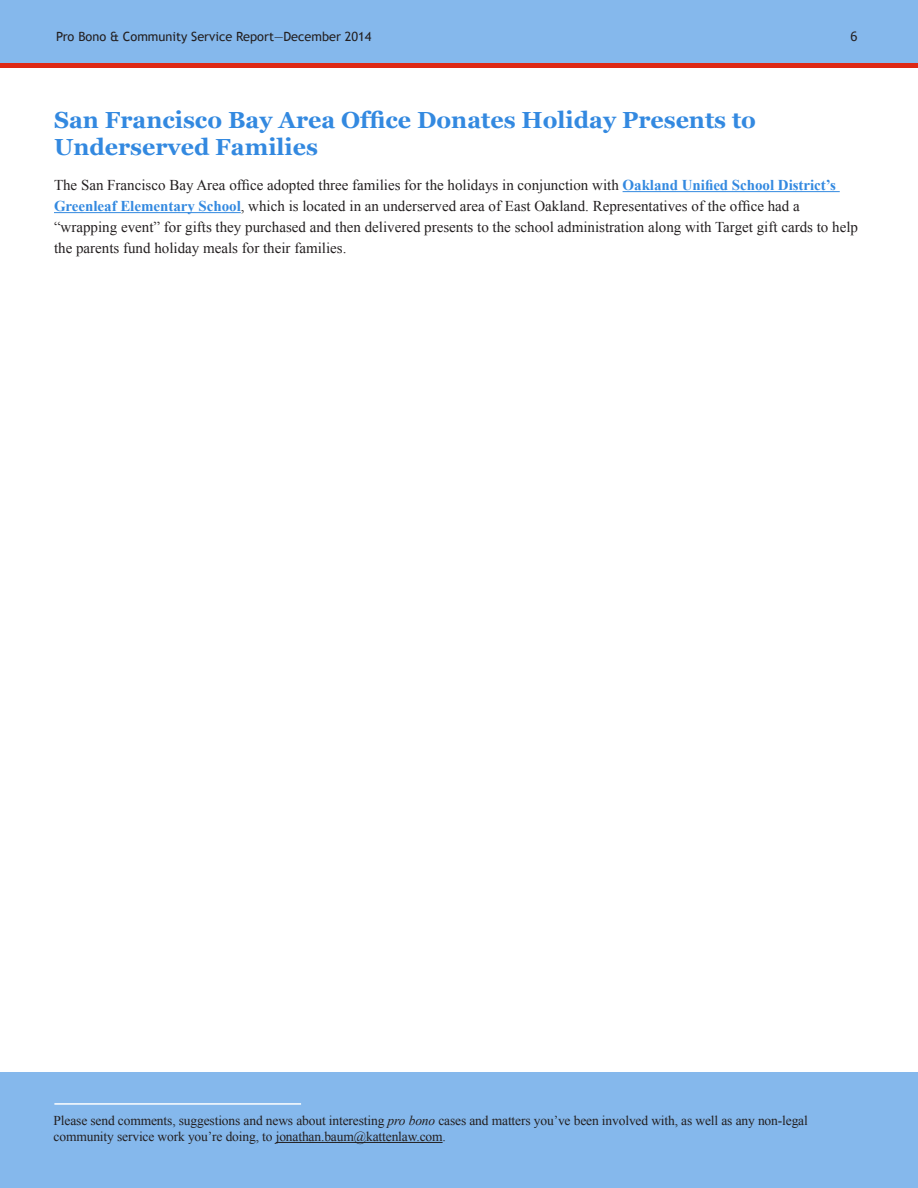
<style>
.page{position:relative;width:918px;height:1188px;background:#fff}
.page>*{position:absolute;margin:0;border:0;box-sizing:border-box;transform-origin:0 0}
.Title_-_Purple{font:700 23.25px/27.8px "Georgia";color:#3389e0}
.t1{font:15px/21px "Times New Roman";color:#231f20}
.t2{font:13.5px/15.8px "Times New Roman";letter-spacing:-.01em;color:#231f20}
.t3{font:12.75px "Trebuchet MS";color:#231f20}
.t4{font:12.75px "Tahoma";color:#231f20}
.s1{font-weight:700;color:#3389e0}
.s2{font-style:italic}
</style>
<div class="page">
<hr style="left:623px;top:191px;width:217px;height:1px;background:#3389e0">
<hr style="left:54px;top:212px;width:187px;height:1px;background:#3389e0">
<div style="left:0;top:0;width:918px;height:65px;background:#85b8ec"></div>
<div style="left:0;top:63px;width:918px;height:5px;background:#dd2815"></div>
<div style="left:0;top:1072px;width:918px;height:116px;background:#85b8ec"></div>
<hr style="left:276px;top:1142px;width:167px;height:1px;background:#231f20">
<hr style="left:54px;top:1103px;width:247px;height:2px;background:#fff">
<p class="t3" style="left:56px;top:29px;width:317px">Pro Bono &amp; Community Service Report—December 2014</p>
<p class="t4" style="left:851px;top:28px;width:8px">6</p>
<p class="Title_-_Purple" style="left:54px;top:106px;width:704px">San Francisco Bay Area Office Donates Holiday Presents to<br>Underserved Families</p>
<p class="t1" style="left:54px;top:174px;width:806px">The San Francisco Bay Area office adopted three families for the holidays in conjunction with <span class="s1">Oakland Unified School District’s Greenleaf Elementary School</span>, which is located in an underserved area of East Oakland. Representatives of the office had a “wrapping event” for gifts they purchased and then delivered presents to the school administration along with Target gift cards to help the parents fund holiday meals for their families.</p>
<p class="t2" style="left:54px;top:1113px;width:756px">Please send comments, suggestions and news about interesting <span class="s2">pro bono</span> cases and matters you’ve been involved with, as well as any non-legal community service work you’re doing, to jonathan.baum@kattenlaw.com.</p>
</div>
